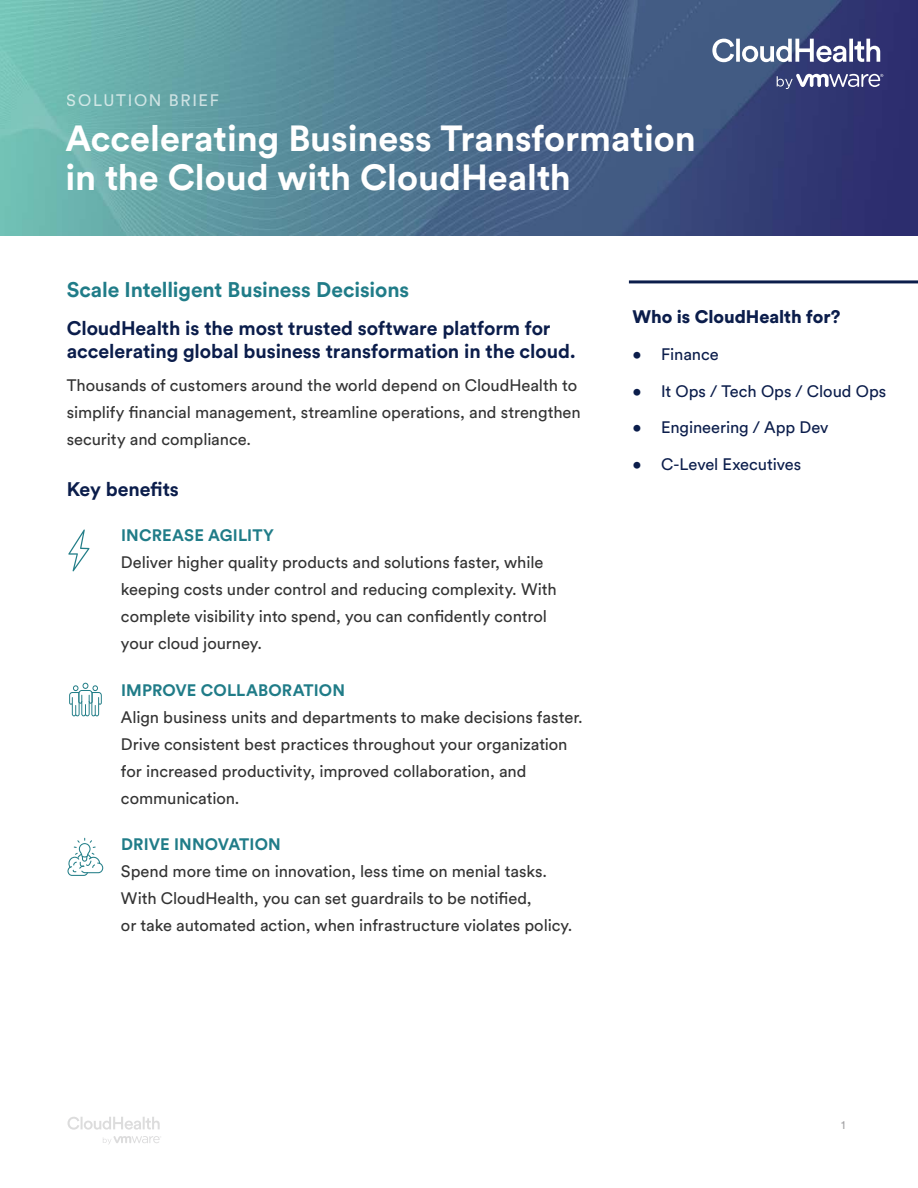
<style>
.page{position:relative;width:918px;height:1188px;background:#fff}
.page>*{position:absolute;margin:0;border:0;box-sizing:border-box;transform-origin:0 0}
.t1{font:700 36px/39px "Circular Std";color:#fff}
.t2{font:700 21px "Circular Std";letter-spacing:-.005em;color:#207c88}
.t3{font:700 19.5px/23.4px "Circular Std";letter-spacing:-.005em;color:#0b1d4b}
.t4{font:900 18px "Circular Std";letter-spacing:-.005em;color:#0b1d4b}
.t5{font:16.5px/27px "Circular Std";letter-spacing:-.005em;color:#333}
.t6{font:16.5px "Circular Std";letter-spacing:-.005em;color:#0b1d4b}
.t7{font:700 16.5px "Circular Std";letter-spacing:.01em;color:#207c88}
.t8{font:16.5px "Circular Std";letter-spacing:.1em;color:#fff}
.t9{font:12px "Circular Std";color:#8e8d90}
</style>
<div class="page">
<svg style="left:68px;top:1117px;width:92px;height:13px"></svg>
<svg style="left:103px;top:1136px;width:58px;height:8px"></svg>
<img style="left:0;top:0;width:918px;height:235px">
<svg style="left:712px;top:39px;width:168px;height:23px"></svg>
<svg style="left:777px;top:74px;width:106px;height:15px"></svg>
<hr style="left:629px;top:280px;width:289px;height:3px;background:#0b1d4b">
<svg style="left:67px;top:838px;width:36px;height:38px"></svg>
<svg style="left:69px;top:683px;width:33px;height:33px"></svg>
<svg style="left:68px;top:529px;width:22px;height:42px"></svg>
<p class="t8" style="left:67px;top:90px;width:154px">SOLUTION BRIEF</p>
<h1 class="t1" style="left:65px;top:118px;width:632px">Accelerating Business Transformation in the Cloud with CloudHealth</h1>
<p class="t2" style="left:67px;top:276px;width:344px">Scale Intelligent Business Decisions</p>
<p class="t3" style="left:67px;top:316px;width:511px">CloudHealth is the most trusted software platform for accelerating global business transformation in the cloud.</p>
<p class="t5" style="left:67px;top:372px;width:516px">Thousands of customers around the world depend on CloudHealth to simplify financial management, streamline operations, and strengthen security and compliance.</p>
<p class="t3" style="left:67px;top:477px;width:114px">Key benefits</p>
<p class="t7" style="left:121px;top:525px;width:154px">INCREASE AGILITY</p>
<p class="t5" style="left:121px;top:549px;width:437px">Deliver higher quality products and solutions faster, while keeping costs under control and reducing complexity. With complete visibility into spend, you can confidently control your cloud journey.</p>
<p class="t7" style="left:121px;top:679px;width:226px">IMPROVE COLLABORATION</p>
<p class="t5" style="left:121px;top:703px;width:463px">Align business units and departments to make decisions faster.<br>Drive consistent best practices throughout your organization for increased productivity, improved collaboration, and communication.</p>
<p class="t7" style="left:121px;top:834px;width:161px">DRIVE INNOVATION</p>
<p class="t5" style="left:121px;top:858px;width:453px">Spend more time on innovation, less time on menial tasks.<br>With CloudHealth, you can set guardrails to be notified,<br>or take automated action, when infrastructure violates policy.</p>
<p class="t4" style="left:633px;top:305px;width:209px">Who is CloudHealth for?</p>
<p class="t6" style="left:633px;top:344px;width:88px">• Finance</p>
<p class="t6" style="left:633px;top:381px;width:255px">• It Ops / Tech Ops / Cloud Ops</p>
<p class="t6" style="left:633px;top:418px;width:197px">• Engineering / App Dev</p>
<p class="t6" style="left:633px;top:454px;width:170px">• C-Level Executives</p>
<p class="t9" style="left:841px;top:1118px;width:6px">1</p>
</div>
